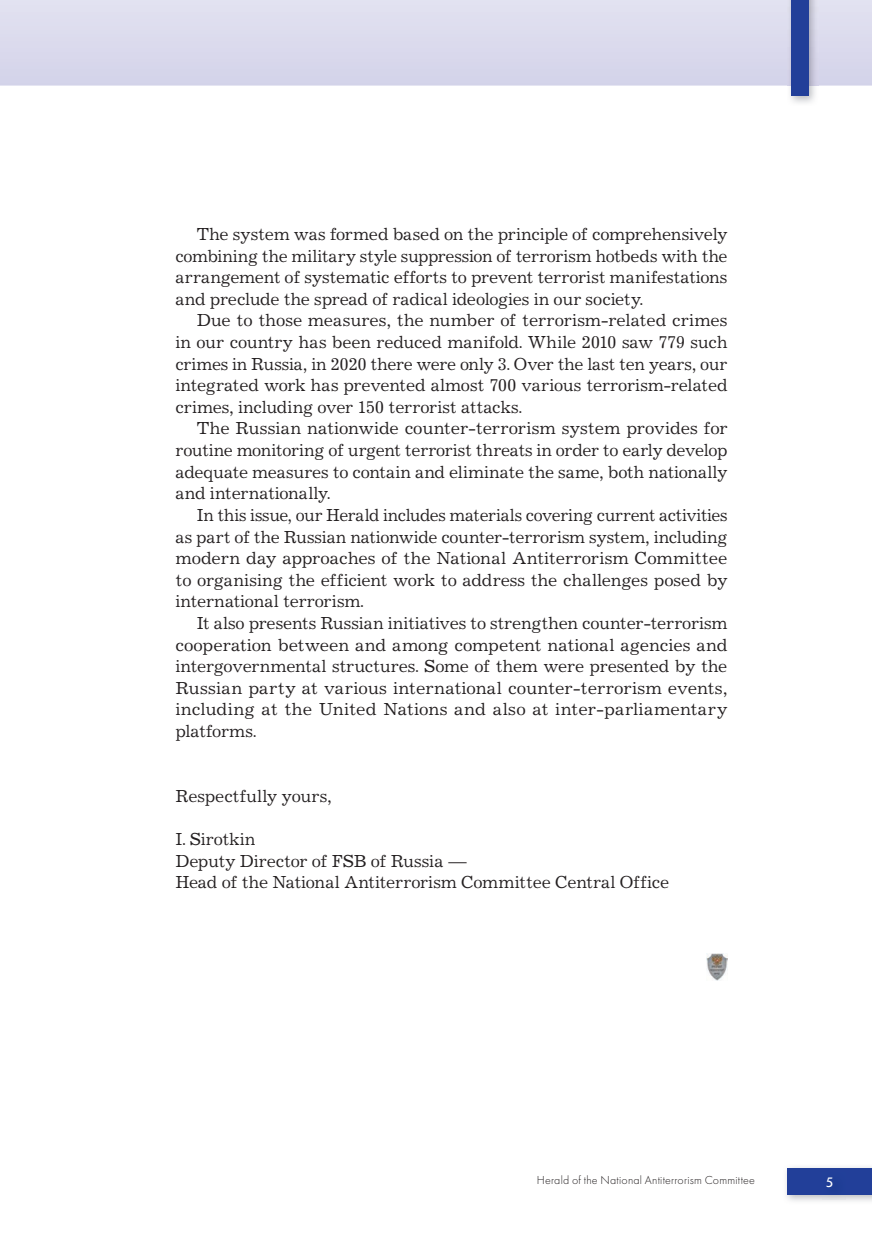
<style>
.page{position:relative;width:872px;height:1234px;background:#fff}
.page>*{position:absolute;margin:0;border:0;box-sizing:border-box;transform-origin:0 0}
.t1{font:18px/21.6px "Journal C";letter-spacing:-.01em;color:#231f20}
.t2{font:14.25px "Journal Sans C";color:#fff}
.t3{font:12px "Futura Light C";letter-spacing:.015em;color:#231f20}
</style>
<div class="page">
<img style="left:707px;top:953px;width:20px;height:27px">
<img style="left:786px;top:1172px;width:86px;height:29px">
<div style="left:787px;top:1167px;width:85px;height:26px;background:#223f99"></div>
<div style="left:0;top:0;width:872px;height:86px;background:#dbdaed"></div>
<img style="left:787px;top:0;width:31px;height:103px">
<div style="left:791px;top:0;width:17px;height:96px;background:#223f99"></div>
<img style="left:822px;top:1193px;width:23px;height:6px">
<p class="t1" style="left:197px;top:225px;width:532px">The system was formed based on the principle of comprehensively</p>
<p class="t1" style="left:175px;top:246px;width:553px">combining the military style suppression of terrorism hotbeds with the</p>
<p class="t1" style="left:175px;top:268px;width:553px">arrangement of systematic efforts to prevent terrorist manifestations</p>
<p class="t1" style="left:175px;top:290px;width:469px">and preclude the spread of radical ideologies in our society.</p>
<p class="t1" style="left:197px;top:311px;width:532px">Due to those measures, the number of terrorism-related crimes</p>
<p class="t1" style="left:175px;top:333px;width:554px">in our country has been reduced manifold. While 2010 saw 779 such</p>
<p class="t1" style="left:175px;top:354px;width:553px">crimes in Russia, in 2020 there were only 3. Over the last ten years, our</p>
<p class="t1" style="left:175px;top:376px;width:554px">integrated work has prevented almost 700 various terrorism-related</p>
<p class="t1" style="left:175px;top:398px;width:348px">crimes, including over 150 terrorist attacks.</p>
<p class="t1" style="left:197px;top:419px;width:532px">The Russian nationwide counter-terrorism system provides for</p>
<p class="t1" style="left:175px;top:441px;width:553px">routine monitoring of urgent terrorist threats in order to early develop</p>
<p class="t1" style="left:175px;top:462px;width:553px">adequate measures to contain and eliminate the same, both nationally</p>
<p class="t1" style="left:175px;top:484px;width:156px">and internationally.</p>
<p class="t1" style="left:197px;top:506px;width:532px">In this issue, our Herald includes materials covering current activities</p>
<p class="t1" style="left:175px;top:527px;width:553px">as part of the Russian nationwide counter-terrorism system, including</p>
<p class="t1" style="left:175px;top:549px;width:553px">modern day approaches of the National Antiterrorism Committee</p>
<p class="t1" style="left:175px;top:570px;width:553px">to organising the efficient work to address the challenges posed by</p>
<p class="t1" style="left:175px;top:592px;width:190px">international terrorism.</p>
<p class="t1" style="left:197px;top:614px;width:532px">It also presents Russian initiatives to strengthen counter-terrorism</p>
<p class="t1" style="left:175px;top:635px;width:553px">cooperation between and among competent national agencies and</p>
<p class="t1" style="left:175px;top:657px;width:553px">intergovernmental structures. Some of them were presented by the</p>
<p class="t1" style="left:175px;top:678px;width:553px">Russian party at various international counter-terrorism events,</p>
<p class="t1" style="left:175px;top:700px;width:553px">including at the United Nations and also at inter-parliamentary</p>
<p class="t1" style="left:175px;top:722px;width:82px">platforms.</p>
<p class="t1" style="left:175px;top:786px;width:158px">Respectfully yours,</p>
<p class="t1" style="left:175px;top:830px;width:495px">I. Sirotkin<br>Deputy Director of FSB of Russia —<br>Head of the National Antiterrorism Committee Central Office</p>
<p class="t3" style="left:537px;top:1173px;width:220px">Herald of the National Antiterrorism Committee</p>
<p class="t2" style="left:825px;top:1176px;width:9px">5</p>
</div>
